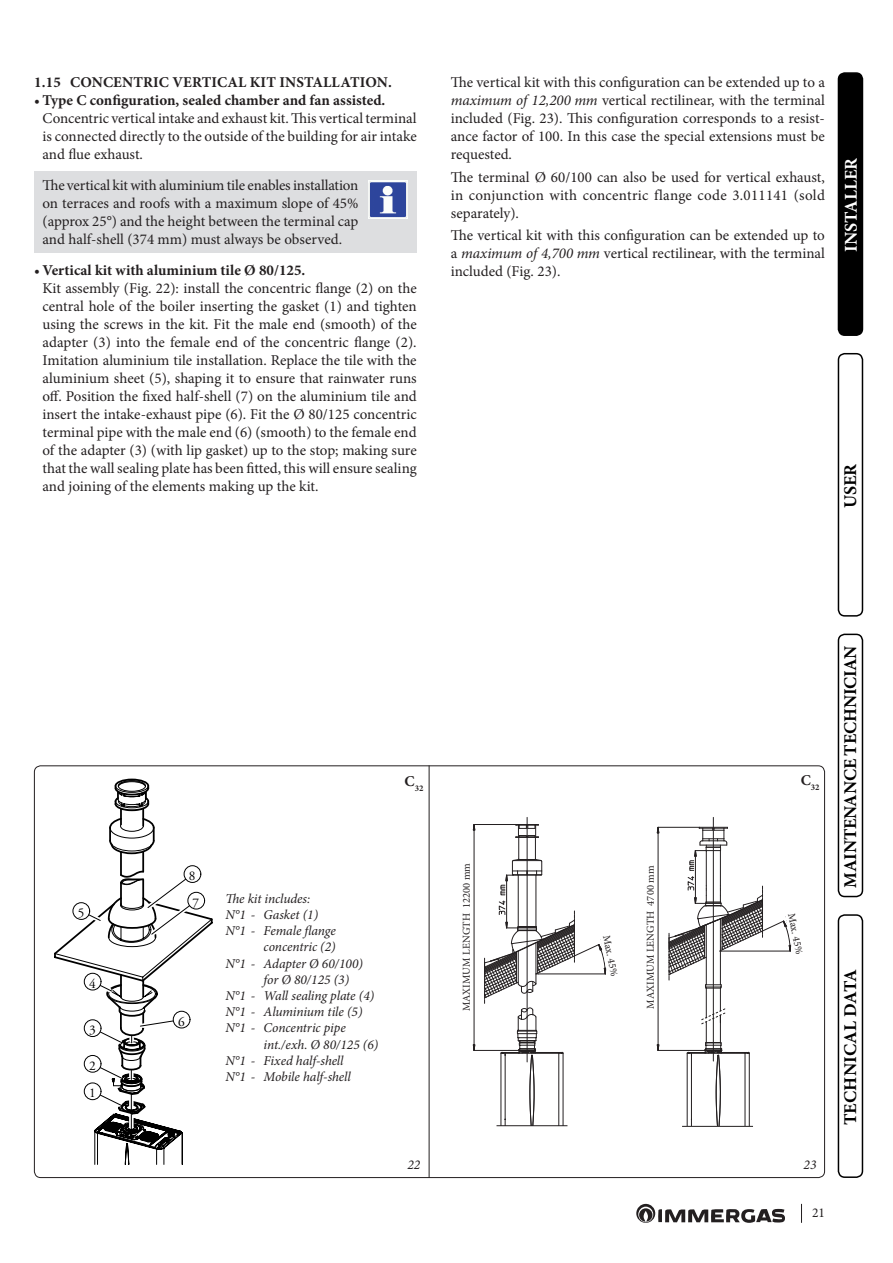
<style>
.page{position:relative;width:893px;height:1263px;background:#fff}
.page>*{position:absolute;margin:0;border:0;box-sizing:border-box;transform-origin:0 0}
.t1{font:700 18px "Minion Pro";letter-spacing:-.01em;color:#000}
.t2{font:700 18px "Minion Pro";letter-spacing:.01em;color:#000}
.t3{font:700 18px "Minion Pro";color:#fff}
.Testo1{font:15px/18px "Minion Pro";color:#231f20;text-align:justify}
.Testo_Spazio{font:15px/18px "Minion Pro";color:#231f20;text-align:justify}
.Testo1-2{font:700 15px "Minion Pro";color:#231f20}
.Legenda{font:italic 13.5px/16.2px "Minion Pro";letter-spacing:-.01em;color:#231f20}
.t4{font:13.5px "Minion Pro";color:#231f20}
.t5{font:13.35px "Adobe Garamond Pro";color:#000}
.Testo{font:10.5px "Minion Pro";letter-spacing:.01em;color:#231f20}
.Testo-2{font:700 8.7px "Minion Pro";color:#231f20}
.s1{font-weight:400}
.s2{font-style:italic}
</style>
<div class="page">
<hr style="left:527px;top:817px;width:1px;height:245px;background:#231f20">
<hr style="left:713px;top:817px;width:1px;height:244px;background:#231f20">
<hr style="left:474px;top:824px;width:1px;height:226px;background:#231f20">
<hr style="left:474px;top:824px;width:42px;height:1px;background:#231f20">
<hr style="left:474px;top:1050px;width:45px;height:1px;background:#231f20">
<svg style="left:473px;top:865px;width:1px;height:135px"></svg>
<hr style="left:658px;top:827px;width:1px;height:223px;background:#231f20">
<hr style="left:658px;top:827px;width:41px;height:1px;background:#231f20">
<hr style="left:658px;top:1050px;width:47px;height:1px;background:#231f20">
<svg style="left:657px;top:879px;width:1px;height:132px"></svg>
<hr style="left:682px;top:1126px;width:71px;height:1px;background:#231f20">
<hr style="left:429px;top:765px;width:1px;height:413px;background:#231f20">
<svg style="left:54px;top:779px;width:159px;height:386px"></svg>
<svg style="left:184px;top:865px;width:17px;height:18px"></svg>
<div style="left:187px;top:870px;width:10px;height:10px;background:#fff;border-radius:50%"></div>
<svg style="left:636px;top:1204px;width:149px;height:19px"></svg>
<svg style="left:801px;top:1204px;width:1px;height:19px"></svg>
<div style="left:838px;top:73px;width:24px;height:262px;background:#000;border-radius:6px"></div>
<div style="left:838px;top:72px;width:25px;height:264px;border:2px solid #000;border-radius:6px"></div>
<div style="left:838px;top:353px;width:25px;height:264px;border:2px solid #000;border-radius:6px"></div>
<div style="left:838px;top:634px;width:25px;height:263px;border:2px solid #000;border-radius:6px"></div>
<div style="left:838px;top:914px;width:25px;height:264px;border:2px solid #000;border-radius:6px"></div>
<div style="left:34px;top:171px;width:383px;height:82px;background:#dddee0"></div>
<img style="left:368px;top:180px;width:39px;height:39px">
<svg style="left:484px;top:824px;width:123px;height:302px"></svg>
<svg style="left:668px;top:827px;width:124px;height:299px"></svg>
<p class="Testo1-2" style="left:34px;top:72px;width:359px">1.15 CONCENTRIC VERTICAL KIT INSTALLATION.</p>
<p class="Testo1-2" style="left:34px;top:90px;width:353px"><span class="s1">•</span> Type C configuration, sealed chamber and fan assisted.</p>
<p class="Testo1" style="left:43px;top:110px;width:376px">Concentric vertical intake and exhaust kit. This vertical terminal is connected directly to the outside of the building for air intake and flue exhaust.</p>
<p class="Testo_Spazio" style="left:43px;top:176px;width:317px">The vertical kit with aluminium tile enables installation on terraces and roofs with a maximum slope of 45% (approx 25°) and the height between the terminal cap and half-shell (374 mm) must always be observed.</p>
<p class="Testo1-2" style="left:34px;top:259px;width:273px"><span class="s1">•</span> Vertical kit with aluminium tile Ø 80/125.</p>
<p class="Testo1" style="left:43px;top:279px;width:376px">Kit assembly (Fig. 22): install the concentric flange (2) on the central hole of the boiler inserting the gasket (1) and tighten using the screws in the kit. Fit the male end (smooth) of the adapter (3) into the female end of the concentric flange (2).<br>Imitation aluminium tile installation. Replace the tile with the aluminium sheet (5), shaping it to ensure that rainwater runs off. Position the fixed half-shell (7) on the aluminium tile and insert the intake-exhaust pipe (6). Fit the Ø 80/125 concentric terminal pipe with the male end (6) (smooth) to the female end of the adapter (3) (with lip gasket) up to the stop; making sure that the wall sealing plate has been fitted, this will ensure sealing and joining of the elements making up the kit.</p>
<p class="Testo1" style="left:451px;top:74px;width:376px">The vertical kit with this configuration can be extended up to a <span class="s2">maximum of 12,200 mm</span> vertical rectilinear, with the terminal included (Fig. 23). This configuration corresponds to a resist&shy;ance factor of 100. In this case the special extensions must be requested.</p>
<p class="Testo1" style="left:451px;top:168px;width:376px">The terminal Ø 60/100 can also be used for vertical exhaust, in conjunction with concentric flange code 3.011141 (sold separately).</p>
<p class="Testo1" style="left:451px;top:226px;width:376px">The vertical kit with this configuration can be extended up to a <span class="s2">maximum of 4,700 mm</span> vertical rectilinear, with the terminal included (Fig. 23).</p>
<p class="t3" style="left:838px;top:252px;width:95px;rotate:-90deg">INSTALLER</p>
<p class="t1" style="left:838px;top:508px;width:46px;rotate:-90deg">USER</p>
<p class="t5" style="left:78px;top:905px;width:8px">5</p>
<p class="t5" style="left:89px;top:975px;width:8px">4</p>
<p class="t5" style="left:89px;top:1022px;width:8px">3</p>
<p class="t5" style="left:89px;top:1057px;width:8px">2</p>
<p class="t5" style="left:89px;top:1085px;width:8px">1</p>
<p class="t5" style="left:189px;top:868px;width:8px">8</p>
<p class="t5" style="left:193px;top:894px;width:8px">7</p>
<p class="t5" style="left:178px;top:1013px;width:8px">6</p>
<p class="Legenda" style="left:225px;top:890px;width:86px">The kit includes:</p>
<p class="Legenda" style="left:225px;top:906px;width:94px">N°1 - Gasket (1)</p>
<p class="Legenda" style="left:225px;top:923px;width:112px;text-align:right">N°1 - Female flange concentric (2)</p>
<p class="Legenda" style="left:264px;top:955px;width:101px;text-indent:-38px">N°1 - Adapter Ø 60/100) for Ø 80/125 (3)</p>
<p class="Legenda" style="left:225px;top:987px;width:150px">N°1 - Wall sealing plate (4)</p>
<p class="Legenda" style="left:225px;top:1004px;width:139px">N°1 - Aluminium tile (5)</p>
<p class="Legenda" style="left:264px;top:1020px;width:116px;text-indent:-38px">N°1 - Concentric pipe int./exh. Ø 80/125 (6)</p>
<p class="Legenda" style="left:225px;top:1052px;width:120px">N°1 - Fixed half-shell</p>
<p class="Legenda" style="left:225px;top:1068px;width:127px">N°1 - Mobile half-shell</p>
<p class="Testo-2" style="left:405px;top:782px;width:20px"><sup>C</sup>32</p>
<p class="Testo-2" style="left:801px;top:781px;width:20px"><sup>C</sup>32</p>
<p class="Testo" style="left:459px;top:1011px;width:150px;rotate:-90deg">MAXIMUM LENGTH 12200 mm</p>
<p class="Testo" style="left:643px;top:1009px;width:145px;rotate:-90deg">MAXIMUM LENGTH 4700 mm</p>
<p class="Testo" style="left:613px;top:934px;width:43px;rotate:78deg">Max. 45%</p>
<p class="Testo" style="left:798px;top:912px;width:43px;rotate:78deg">Max. 45%</p>
<p class="Legenda" style="left:407px;top:1157px;width:14px">22</p>
<p class="Legenda" style="left:803px;top:1157px;width:14px">23</p>
<p class="t4" style="left:812px;top:1204px;width:14px">21</p>
<p class="t1" style="left:838px;top:888px;width:243px;rotate:-90deg">MAINTENANCE TECHNICIAN</p>
<p class="t2" style="left:838px;top:1125px;width:157px;rotate:-90deg">TECHNICAL DATA</p>
</div>
